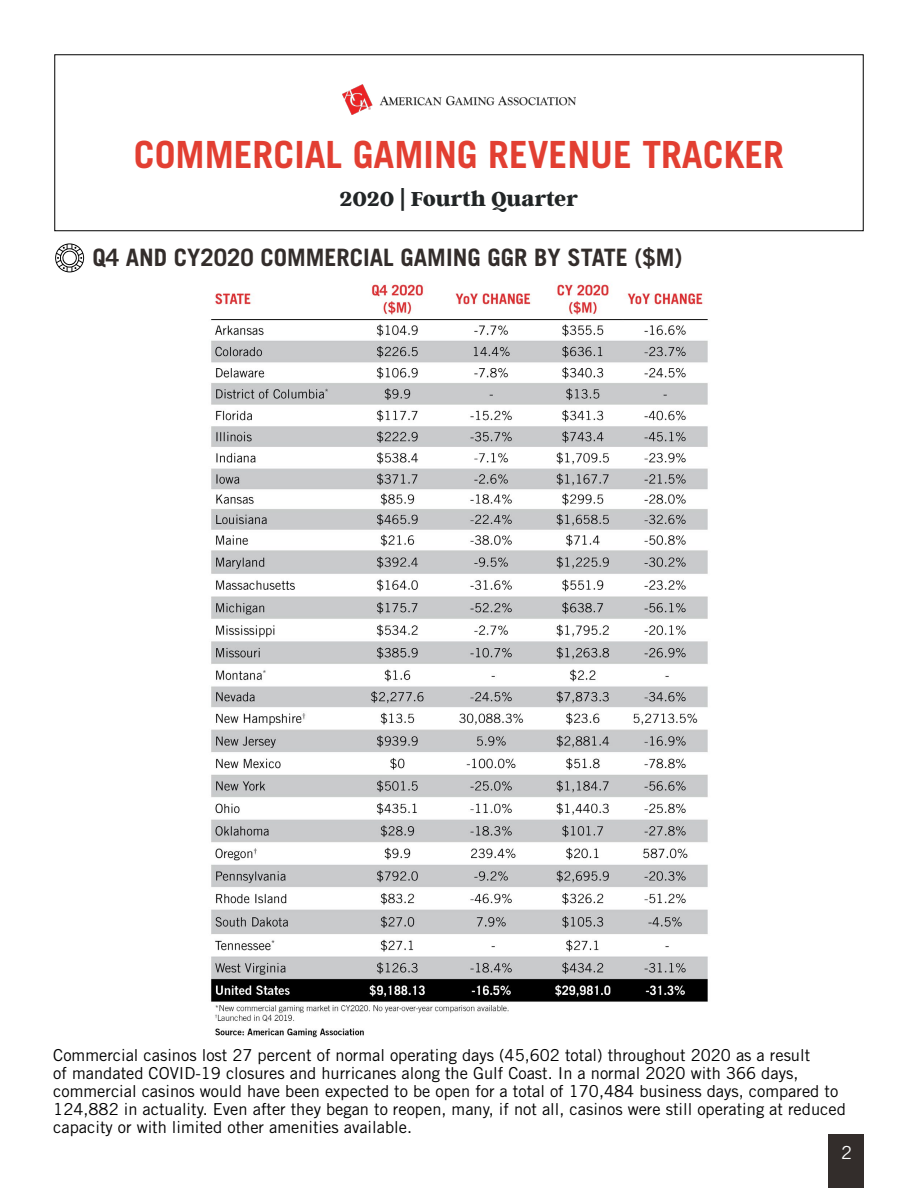
<style>
.page{position:relative;width:918px;height:1188px;background:#fff}
.page>*{position:absolute;margin:0;border:0;box-sizing:border-box;transform-origin:0 0}
.t1{font:700 37.5px "Trade Gothic LT Std";color:#e23f32}
.t2{font:700 24px "Trade Gothic LT Std";color:#332d2b}
.t3{font:800 22.5px "Argent CF";color:#212526}
.t4{font:18px "Trade Gothic LT Std";color:#fff}
.t5{font:16.5px/18px "Trade Gothic LT Std";color:#000}
</style>
<div class="page">
<img style="left:342px;top:84px;width:234px;height:31px">
<div style="left:828px;top:1134px;width:36px;height:54px;background:#332d2b"></div>
<img style="left:211px;top:283px;width:497px;height:755px">
<svg style="left:55px;top:243px;width:29px;height:29px"></svg>
<h1 class="t1" style="left:134px;top:132px;width:652px">COMMERCIAL GAMING REVENUE TRACKER</h1>
<h3 class="t3" style="left:340px;top:186px;width:240px">2020 | Fourth Quarter</h3>
<h2 class="t2" style="left:92px;top:243px;width:592px">Q4 AND CY2020 COMMERCIAL GAMING GGR BY STATE ($M)</h2>
<p class="t5" style="left:53px;top:1046px;width:794px">Commercial casinos lost 27 percent of normal operating days (45,602 total) throughout 2020 as a result<br>of mandated COVID-19 closures and hurricanes along the Gulf Coast. In a normal 2020 with 366 days, commercial casinos would have been expected to be open for a total of 170,484 business days, compared to 124,882 in actuality. Even after they began to reopen, many, if not all, casinos were still operating at reduced capacity or with limited other amenities available.</p>
<p class="t4" style="left:841px;top:1142px;width:12px">2</p>
</div>
